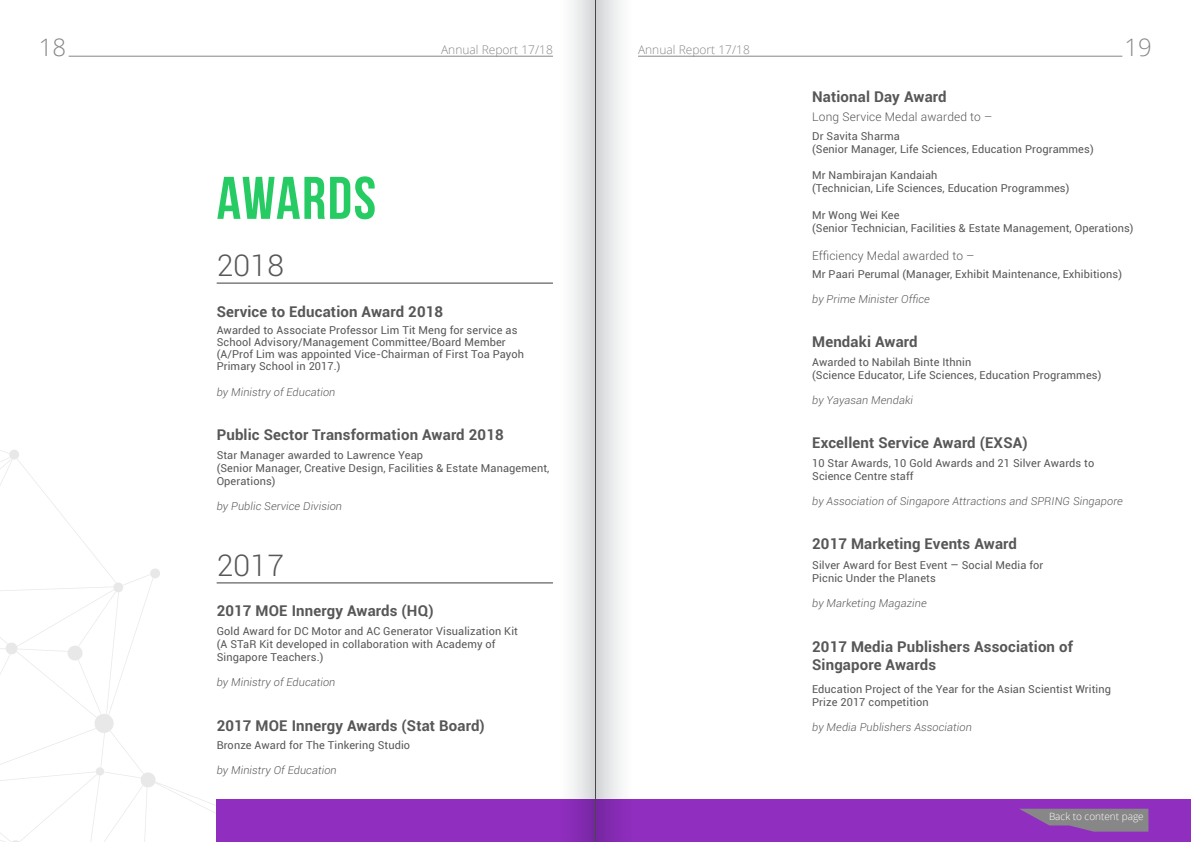
<style>
.page{position:relative;width:1191px;height:842px;background:#fff}
.page>*{position:absolute;margin:0;border:0;box-sizing:border-box;transform-origin:0 0}
.t1{font:60px "Bebas Neue";letter-spacing:.025em;color:#26cc63}
.t2{font:300 30px "Roboto";letter-spacing:.01em;color:#575757}
.t3{font:24px "Open Sans Light 2";color:#878787}
.t4{font:700 15px "Roboto";letter-spacing:.01em;color:#575757}
.t5{font:12px "Open Sans Light 2";color:#878787}
.t6{font:300 12px "Roboto";letter-spacing:.01em;color:#575757}
.t7{font:12px "Roboto Light 2";letter-spacing:.01em;color:#575757}
.t8{font:11px/12px "Roboto Regular 2";letter-spacing:.01em;color:#575757}
.t9{font:11px "Roboto Light Italic 2";letter-spacing:.01em;color:#575757}
.t10{font:italic 300 11px "Roboto";letter-spacing:.01em;color:#575757}
.t11{font:10px "Open Sans Light 2";color:#fff}
.s1{font-size:12px}
</style>
<div class="page">
<svg style="left:0;top:450px;width:293px;height:392px"></svg>
<div style="left:217px;top:799px;width:974px;height:43px;background:#8f2ebf"></div>
<hr style="left:217px;top:283px;width:336px;height:1px;background:#3d3d3b">
<hr style="left:217px;top:583px;width:336px;height:1px;background:#3d3d3b">
<hr style="left:69px;top:56px;width:484px;height:1px;background:#878787">
<hr style="left:638px;top:56px;width:484px;height:1px;background:#878787">
<svg style="left:1020px;top:809px;width:128px;height:23px"></svg>
<img style="left:572px;top:0;width:49px;height:842px">
<h3 class="t3" style="left:39px;top:31px;width:29px">18</h3>
<p class="t5" style="left:441px;top:41px;width:113px">Annual Report 17/18</p>
<p class="t5" style="left:638px;top:41px;width:113px">Annual Report 17/18</p>
<h3 class="t3" style="left:1124px;top:31px;width:29px">19</h3>
<p class="t1" style="left:217px;top:165px;width:161px">AWARDS</p>
<p class="t2" style="left:217px;top:245px;width:69px">2018</p>
<p class="t4" style="left:217px;top:301px;width:228px">Service to Education Award 2018</p>
<p class="t8" style="left:217px;top:323px;width:302px">Awarded to Associate Professor Lim Tit Meng for service as<br>School Advisory/Management Committee/Board Member</p>
<p class="t8" style="left:217px;top:347px;width:309px">(A/Prof Lim was appointed Vice-Chairman of First Toa Payoh<br>Primary School in 2017.)</p>
<p class="t9" style="left:217px;top:384px;width:120px">by Ministry of Education</p>
<p class="t4" style="left:217px;top:424px;width:288px">Public Sector Transformation Award 2018</p>
<p class="t8" style="left:217px;top:448px;width:208px">Star Manager awarded to Lawrence Yeap</p>
<p class="t8" style="left:217px;top:461px;width:334px;line-height:13.2px">(Senior Manager, Creative Design, Facilities &amp; Estate Management,<br>Operations)</p>
<p class="t9" style="left:217px;top:499px;width:127px">by Public Service Division</p>
<p class="t2" style="left:217px;top:545px;width:69px">2017</p>
<p class="t4" style="left:217px;top:600px;width:218px">2017 MOE Innergy Awards (HQ)</p>
<p class="t8" style="left:217px;top:624px;width:303px">Gold Award for DC Motor and AC Generator Visualization Kit</p>
<p class="t8" style="left:217px;top:637px;width:280px">(A STaR Kit developed in collaboration with Academy of</p>
<p class="t8" style="left:217px;top:651px;width:108px">Singapore Teachers.)</p>
<p class="t9" style="left:217px;top:675px;width:120px">by Ministry of Education</p>
<p class="t4" style="left:217px;top:715px;width:270px">2017 MOE Innergy Awards (Stat Board)</p>
<p class="t8" style="left:217px;top:738px;width:195px">Bronze Award for The Tinkering Studio</p>
<p class="t9" style="left:217px;top:762px;width:121px">by Ministry Of Education</p>
<p class="t4" style="left:812px;top:86px;width:136px">National Day Award</p>
<p class="t6" style="left:812px;top:109px;width:182px">Long Service Medal awarded to –</p>
<p class="t8" style="left:812px;top:129px;width:89px">Dr Savita Sharma</p>
<p class="t8" style="left:812px;top:142px;width:283px">(Senior Manager, Life Sciences, Education Programmes)</p>
<p class="t8" style="left:812px;top:169px;width:127px">Mr Nambirajan Kandaiah</p>
<p class="t8" style="left:812px;top:182px;width:259px">(Technician, Life Sciences, Education Programmes)</p>
<p class="t8" style="left:812px;top:208px;width:89px">Mr Wong Wei Kee</p>
<p class="t8" style="left:812px;top:222px;width:323px">(Senior Technician, Facilities &amp; Estate Management, Operations)</p>
<p class="t7" style="left:812px;top:247px;width:164px">Efficiency Medal awarded to –</p>
<p class="t8" style="left:812px;top:267px;width:311px">Mr Paari Perumal (Manager, Exhibit Maintenance, Exhibitions)</p>
<p class="t10" style="left:812px;top:291px;width:119px">by Prime Minister Office</p>
<p class="t4" style="left:812px;top:331px;width:107px">Mendaki Award</p>
<p class="t8" style="left:812px;top:355px;width:161px">Awarded to Nabilah Binte Ithnin</p>
<p class="t8" style="left:812px;top:368px;width:291px">(Science Educator, Life Sciences, Education Programmes)</p>
<p class="t9" style="left:812px;top:392px;width:102px">by Yayasan Mendaki</p>
<p class="t4" style="left:812px;top:432px;width:217px">Excellent Service Award (EXSA)</p>
<p class="t8" style="left:812px;top:456px;width:284px">10 Star Awards, 10 Gold Awards and 21 Silver Awards to</p>
<p class="t8" style="left:812px;top:469px;width:103px">Science Centre staff</p>
<p class="t9" style="left:812px;top:493px;width:312px">by Association of Singapore Attractions and SPRING Singapore</p>
<p class="t4" style="left:812px;top:533px;width:206px">2017 Marketing Events Award</p>
<p class="t8" style="left:812px;top:558px;width:233px">Silver Award for Best Event <span class="s1">–</span> Social Media for</p>
<p class="t8" style="left:812px;top:572px;width:125px">Picnic Under the Planets</p>
<p class="t9" style="left:812px;top:596px;width:116px">by Marketing Magazine</p>
<p class="t4" style="left:812px;top:636px;width:262px">2017 Media Publishers Association of</p>
<p class="t4" style="left:812px;top:654px;width:125px">Singapore Awards</p>
<p class="t8" style="left:812px;top:682px;width:300px">Education Project of the Year for the Asian Scientist Writing</p>
<p class="t8" style="left:812px;top:696px;width:118px">Prize 2017 competition</p>
<p class="t9" style="left:812px;top:720px;width:161px">by Media Publishers Association</p>
<p class="t11" style="left:1049px;top:810px;width:96px">Back to content page</p>
</div>
